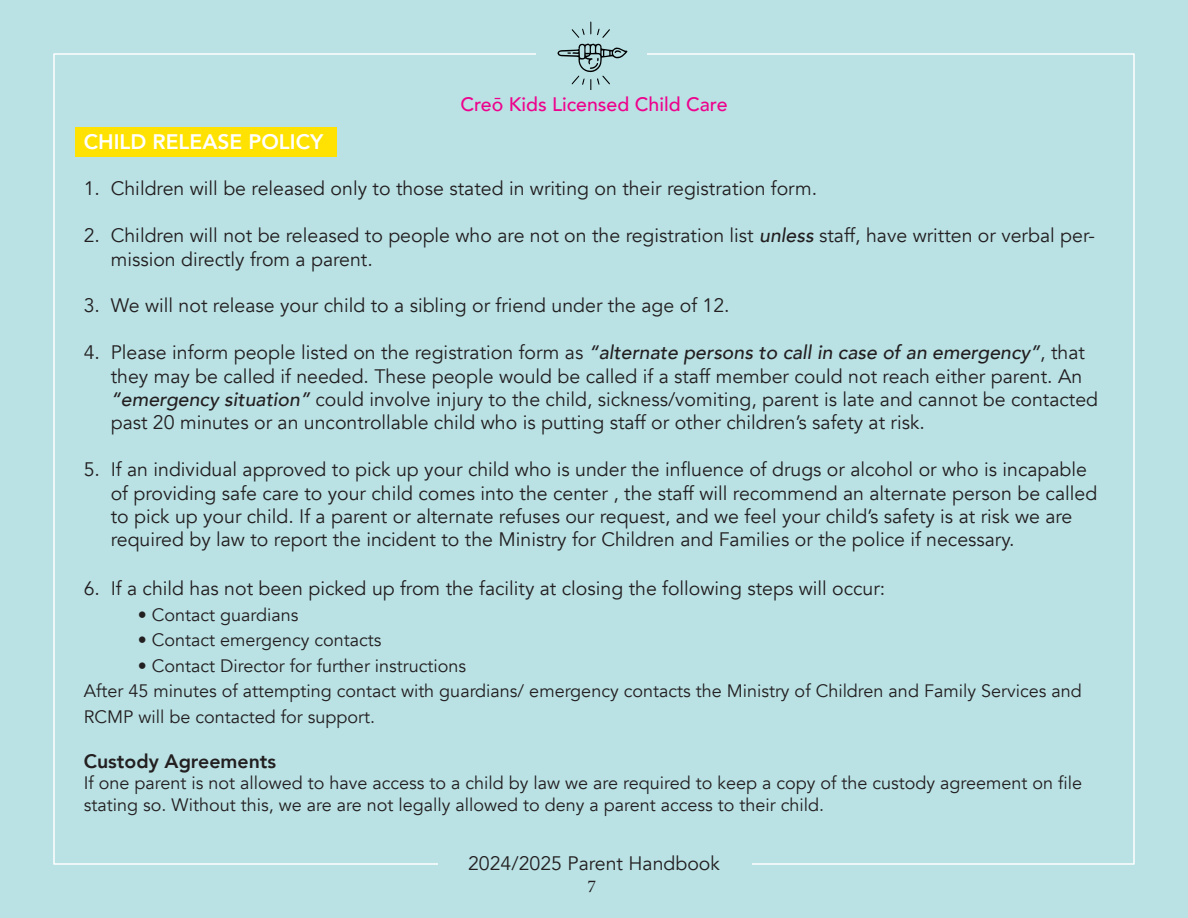
<style>
.page{position:relative;width:1188px;height:918px;background:#bae2e5}
.page>*{position:absolute;margin:0;border:0;box-sizing:border-box;transform-origin:0 0}
.t1{font:800 21px "Avenir";color:#fff}
.t2{font:19.5px/23.4px "Avenir";color:#231f20}
.t3{font:500 19.5px "Avenir";color:#ed028c}
.t4{font:800 19.5px "Avenir";color:#231f20}
.t5{font:18px/25.5px "Avenir";color:#231f20}
.t6{font:18px "Minion Pro";color:#231f20}
.s1{font-weight:500;font-style:italic}
</style>
<div class="page">
<svg style="left:558px;top:21px;width:69px;height:69px"></svg>
<div style="left:75px;top:128px;width:261px;height:29px;background:#ffe201"></div>
<p class="t3" style="left:460px;top:88px;width:269px">Creō Kids Licensed Child Care</p>
<p class="t1" style="left:84px;top:125px;width:241px">CHILD RELEASE POLICY</p>
<p class="t2" style="left:84px;top:177px;width:735px">1. Children will be released only to those stated in writing on their registration form.</p>
<p class="t2" style="left:111px;top:224px;width:986px;text-indent:-27px">2. Children will not be released to people who are not on the registration list <span class="s1">unless</span> staff, have written or verbal per&shy;mission directly from a parent.</p>
<p class="t2" style="left:84px;top:294px;width:647px">3. We will not release your child to a sibling or friend under the age of 12.</p>
<p class="t2" style="left:111px;top:341px;width:989px;text-indent:-27px">4. Please inform people listed on the registration form as <span class="s1">“alternate persons to call in case of an emergency”</span>, that they may be called if needed. These people would be called if a staff member could not reach either parent. An <span class="s1">“emergency situation”</span> could involve injury to the child, sickness/vomiting, parent is late and cannot be contacted past 20 minutes or an uncontrollable child who is putting staff or other children’s safety at risk.</p>
<p class="t2" style="left:111px;top:458px;width:988px;text-indent:-27px">5. If an individual approved to pick up your child who is under the influence of drugs or alcohol or who is incapable of providing safe care to your child comes into the center , the staff will recommend an alternate person be called to pick up your child. If a parent or alternate refuses our request, and we feel your child’s safety is at risk we are required by law to report the incident to the Ministry for Children and Families or the police if necessary.</p>
<p class="t2" style="left:84px;top:577px;width:803px">6. If a child has not been picked up from the facility at closing the following steps will occur:</p>
<p class="t5" style="left:138px;top:602px;width:162px">• Contact guardians</p>
<p class="t5" style="left:138px;top:628px;width:245px">• Contact emergency contacts</p>
<p class="t5" style="left:138px;top:653px;width:330px">• Contact Director for further instructions</p>
<p class="t5" style="left:84px;top:679px;width:999px">After 45 minutes of attempting contact with guardians/ emergency contacts the Ministry of Children and Family Services and<br>RCMP will be contacted for support.</p>
<p class="t4" style="left:84px;top:746px;width:194px">Custody Agreements</p>
<p class="t5" style="left:84px;top:773px;width:1000px;line-height:21.6px">If one parent is not allowed to have access to a child by law we are required to keep a copy of the custody agreement on fi le stating so. Without this, we are are not legally allowed to deny a parent access to their child.</p>
<p class="t2" style="left:468px;top:852px;width:253px">2024/2025 Parent Handbook</p>
<p class="t6" style="left:588px;top:875px;width:10px">7</p>
</div>
